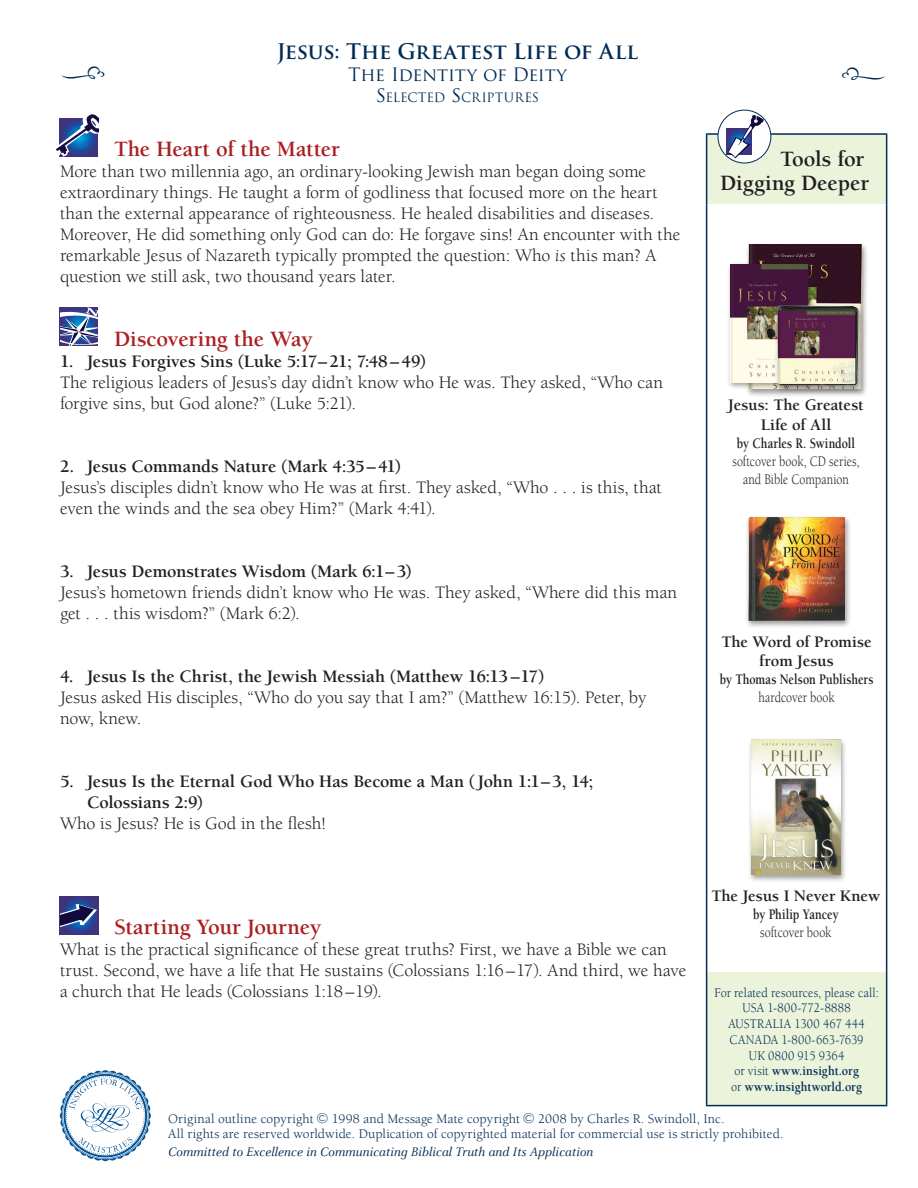
<style>
.page{position:relative;width:918px;height:1188px;background:#fff}
.page>*{position:absolute;margin:0;border:0;box-sizing:border-box;transform-origin:0 0}
.t1{font:36px "Type Embellishments One Plain";color:#002c55}
.t2{font:700 22.5px "Berkeley";letter-spacing:-.005em;color:#aa1f22}
.t3{font:700 22.5px/24px "Berkeley";letter-spacing:-.005em;color:#231f20;text-align:right}
.t4{font:700 21px "Trajan Pro";letter-spacing:-.01em;color:#002c55}
.t5{font:18px/21px "Berkeley";color:#231f20}
.t6{font:700 18px "Berkeley";color:#231f20}
.t7{font:18px "Trajan Pro";letter-spacing:-.015em;color:#002c55}
.t8{font:700 16.5px/19.5px "Berkeley";letter-spacing:-.005em;color:#231f20;text-align:center}
.t9{font:700 15px/18px "Berkeley";color:#231f20;text-align:center;scale:.8 1}
.t10{font:15px/18px "Berkeley";color:#231f20;text-align:center;scale:.8 1}
.t11{font:13.5px/15px "Berkeley";letter-spacing:.01em;color:#002c55}
.t12{font:13.5px/15.8px "Berkeley";letter-spacing:.01em;color:#002c55;text-align:center;scale:.9 1}
.t13{font:italic 13.5px "Celeste";color:#002c55}
.t14{font:12.6px "Trajan";letter-spacing:-.005em;color:#002c55}
.s1{font-size:18px}
.s2{font-style:italic}
.s3{font-weight:700}
.s4{font-weight:400}
</style>
<div class="page">
<svg style="left:707px;top:135px;width:179px;height:970px"></svg>
<hr style="left:706px;top:133px;width:181px;height:2px;background:#002c55">
<hr style="left:706px;top:135px;width:1px;height:69px;background:#002c55">
<hr style="left:886px;top:135px;width:1px;height:69px;background:#002c55">
<hr style="left:706px;top:204px;width:1px;height:768px;background:#002c55">
<hr style="left:886px;top:204px;width:1px;height:768px;background:#002c55">
<hr style="left:706px;top:972px;width:1px;height:133px;background:#002c55">
<hr style="left:886px;top:972px;width:1px;height:133px;background:#002c55">
<hr style="left:706px;top:1105px;width:181px;height:1px;background:#002c55">
<svg style="left:718px;top:110px;width:53px;height:53px"></svg>
<div style="left:718px;top:110px;width:53px;height:53px;border:1px solid #002c55;border-radius:50%"></div>
<div style="left:726px;top:128px;width:26px;height:26px;background:#3f337a"></div>
<svg style="left:727px;top:115px;width:37px;height:43px"></svg>
<svg style="left:60px;top:1070px;width:91px;height:91px"></svg>
<div style="left:745px;top:515px;width:107px;height:114px;background:#231f20;opacity:.44"></div>
<img style="left:746px;top:515px;width:102px;height:110px">
<div style="left:748px;top:738px;width:99px;height:145px;background:#231f20;opacity:.44"></div>
<img style="left:751px;top:740px;width:89px;height:135px">
<div style="left:745px;top:242px;width:123px;height:155px;background:#231f20;opacity:.44"></div>
<img style="left:747px;top:244px;width:117px;height:60px">
<div style="left:727px;top:262px;width:88px;height:128px;background:#231f20;opacity:.44"></div>
<img style="left:731px;top:264px;width:77px;height:118px">
<div style="left:774px;top:304px;width:91px;height:90px;background:#231f20;opacity:.44"></div>
<img style="left:773px;top:304px;width:88px;height:85px">
<svg style="left:60px;top:308px;width:38px;height:38px"></svg>
<svg style="left:60px;top:896px;width:38px;height:38px"></svg>
<svg style="left:60px;top:904px;width:37px;height:23px"></svg>
<svg style="left:56px;top:114px;width:42px;height:42px"></svg>
<p class="t1" style="left:60px;top:58px;width:47px">j</p>
<p class="t4" style="left:277px;top:38px;width:363px">Jesus: The Greatest Life of All</p>
<p class="t7" style="left:348px;top:63px;width:220px">The Identity of Deity</p>
<p class="t14" style="left:376px;top:90px;width:162px"><span class="s1">S</span>ELECTED <span class="s1">S</span>CRIPTURES</p>
<p class="t2" style="left:114px;top:137px;width:227px">The Heart of the Matter</p>
<p class="t5" style="left:60px;top:161px;width:622px">More than two millennia ago, an ordinary-looking Jewish man began doing some extraordinary things. He taught a form of godliness that focused more on the heart than the external appearance of righteousness. He healed disabilities and diseases.<br>Moreover, He did something only God can do: He forgave sins! An encounter with the remarkable Jesus of Nazareth typically prompted the question: Who <span class="s2">is</span> this man? A question we still ask, two thousand years later.</p>
<p class="t2" style="left:114px;top:327px;width:200px">Discovering the Way</p>
<p class="t5" style="left:60px;top:351px;width:605px"><span class="s3">1. Jesus Forgives Sins (Luke 5:17–21; 7:48–49)<br></span>The religious leaders of Jesus’s day didn’t know who He was. They asked, “Who can forgive sins, but God alone?” (Luke 5:21).</p>
<p class="t5" style="left:60px;top:456px;width:603px"><span class="s3">2. Jesus Commands Nature (Mark 4:35–41)<br></span>Jesus’s disciples didn’t know who He was at first. They asked, “Who . . . is this, that even the winds and the sea obey Him?” (Mark 4:41).</p>
<p class="t5" style="left:60px;top:561px;width:619px"><span class="s3">3. Jesus Demonstrates Wisdom (Mark 6:1–3)<br></span>Jesus’s hometown friends didn’t know who He was. They asked, “Where did this man get . . . this wisdom?” (Mark 6:2).</p>
<p class="t5" style="left:60px;top:666px;width:588px"><span class="s3">4. Jesus Is the Christ, the Jewish Messiah (Matthew 16:13–17)<br></span>Jesus asked His disciples, “Who do you say that I am?” (Matthew 16:15). Peter, by now, knew.</p>
<p class="t6" style="left:60px;top:771px;width:535px">5. Jesus Is the Eternal God Who Has Become a Man (John 1:1–3, 14;</p>
<p class="t6" style="left:87px;top:792px;width:118px">Colossians 2:9)</p>
<p class="t5" style="left:60px;top:813px;width:268px">Who is Jesus? He is God in the flesh!</p>
<p class="t2" style="left:114px;top:915px;width:209px">Starting Your Journey</p>
<p class="t5" style="left:60px;top:939px;width:628px">What is the practical significance of these great truths? First, we have a Bible we can trust. Second, we have a life that He sustains (Colossians 1:16 –17). And third, we have a church that He leads (Colossians 1:18 –19).</p>
<p class="t1" style="left:841px;top:60px;width:47px">i</p>
<p class="t3" style="left:720px;top:147px;width:151px">Tools for<br>Digging Deeper</p>
<p class="t8" style="left:728px;top:395px;width:137px">Jesus: The Greatest<br>Life of All</p>
<p class="t10" style="left:732px;top:434px;width:161px"><span class="s3">by Charles R. Swindoll </span>softcover book, CD series, and Bible Companion</p>
<p class="t8" style="left:721px;top:632px;width:152px">The Word of Promise from Jesus</p>
<p class="t9" style="left:720px;top:671px;width:194px">by Thomas Nelson Publishers <span class="s4">hardcover book</span></p>
<p class="t8" style="left:711px;top:887px;width:170px">The Jesus I Never Knew</p>
<p class="t9" style="left:753px;top:906px;width:109px">by Philip Yancey <span class="s4">softcover book</span></p>
<p class="t12" style="left:714px;top:985px;width:184px">For related resources, please call:<br>USA 1-800-772-8888<br>AUSTRALIA 1300 467 444<br>CANADA 1-800-663-7639<br>UK 0800 915 9364<br>or visit <span class="s3">www.insight.org<br></span>or <span class="s3">www.insightworld.org</span></p>
<p class="t11" style="left:168px;top:1111px;width:617px;text-indent:370px">2008 by Charles R. Swindoll, Inc.<br>All rights are reserved worldwide. Duplication of copyrighted material for commercial use is strictly prohibited.</p>
<p class="t13" style="left:168px;top:1145px;width:427px">Committed to Excellence in Communicating Biblical Truth and Its Application</p>
<p class="t11" style="left:168px;top:1111px;width:147px">Original outline copyright</p>
<p class="t11" style="left:332px;top:1111px;width:190px">1998 and Message Mate copyright</p>
</div>
